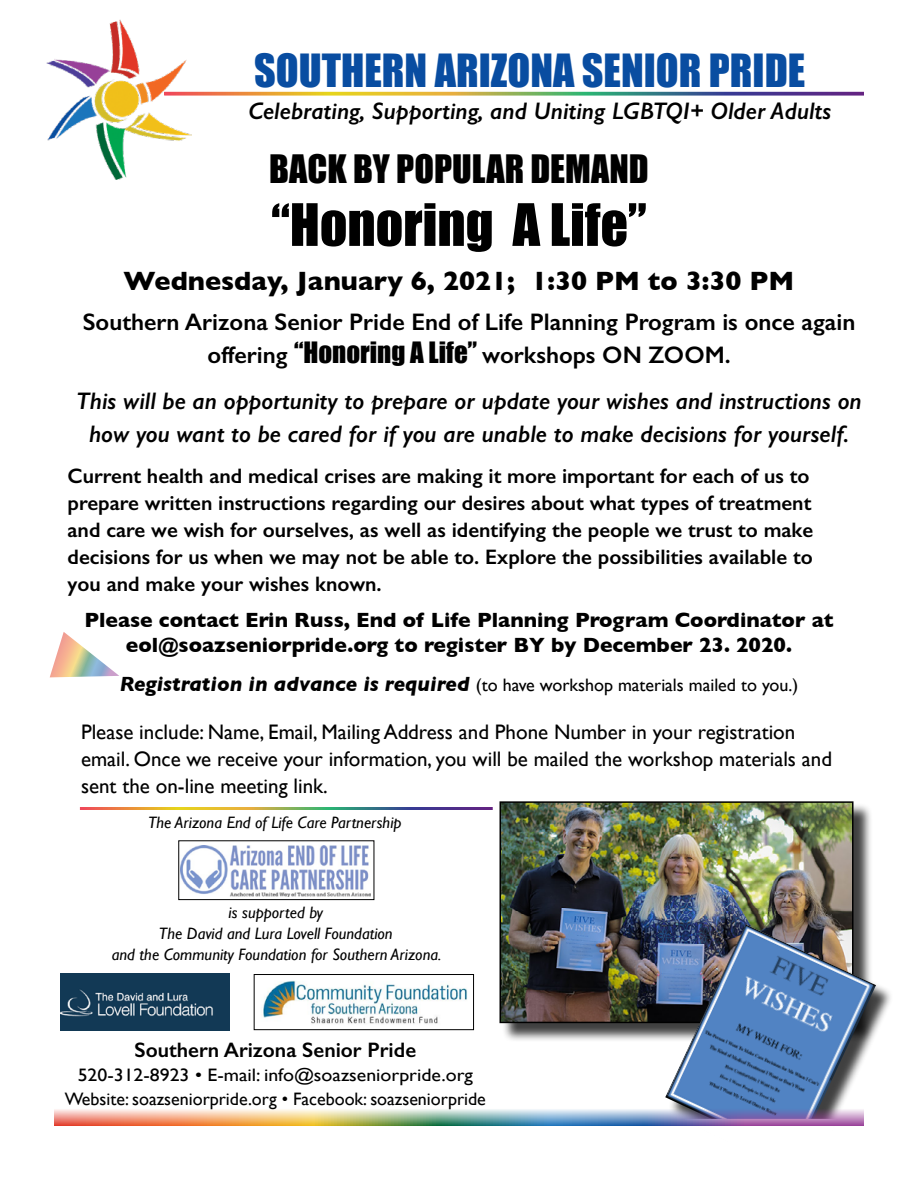
<style>
.page{position:relative;width:918px;height:1188px;background:#fff}
.page>*{position:absolute;margin:0;border:0;box-sizing:border-box;transform-origin:0 0}
.t1{font:54px "Impact";color:#000}
.t2{font:42px "Impact";color:#094da1}
.t3{font:36px "Impact";color:#000}
.t4{font:700 27px "Gill Sans";color:#000}
.t5{font:italic 600 24px/33px "Gill Sans";color:#000;text-align:center}
.t6{font:600 24px/33px "Gill Sans";color:#000;text-align:center}
.t7{font:600 21px/27px "Gill Sans";color:#000}
.t8{font:21px/27px "Gill Sans";color:#000}
.t9{font:700 21px/25.5px "Gill Sans";color:#000;text-align:center}
.t10{font:18px/24px "Gill Sans";color:#000;text-align:center;scale:1.1 1}
.t11{font:18px "Gill Sans";color:#000}
.t12{font:italic 16.5px/21px "Gill Sans";color:#000;text-align:center}
.s1{font-family:"Impact";font-weight:400;font-size:27px}
.s2{font-weight:700;font-style:italic;font-size:21px}
</style>
<div class="page">
<img style="left:46px;top:19px;width:146px;height:161px">
<div style="left:501px;top:803px;width:372px;height:239px;background:#000;opacity:.75"></div>
<img style="left:503px;top:804px;width:348px;height:216px">
<div style="left:500px;top:801px;width:354px;height:222px;border:2px solid #000"></div>
<img style="left:60px;top:974px;width:169px;height:56px">
<div style="left:669px;top:928px;width:225px;height:248px;background:#000;opacity:.75"></div>
<img style="left:665px;top:924px;width:211px;height:234px">
<svg style="left:50px;top:632px;width:69px;height:45px"></svg>
<svg style="left:683px;top:1125px;width:155px;height:51px"></svg>
<img style="left:54px;top:1108px;width:810px;height:17px">
<img style="left:181px;top:846px;width:189px;height:50px">
<div style="left:178px;top:840px;width:196px;height:60px;border:1px solid #000"></div>
<img style="left:263px;top:980px;width:205px;height:44px">
<div style="left:254px;top:974px;width:220px;height:56px;border:1px solid #000"></div>
<h2 class="t2" style="left:254px;top:38px;width:553px">SOUTHERN ARIZONA SENIOR PRIDE</h2>
<p class="t5" style="left:248px;top:95px;width:584px">Celebrating, Supporting, and Uniting LGBTQI+ Older Adults</p>
<h3 class="t3" style="left:269px;top:141px;width:381px">BACK BY POPULAR DEMAND</h3>
<h1 class="t1" style="left:271px;top:183px;width:377px">“Honoring A Life”</h1>
<p class="t4" style="left:124px;top:265px;width:672px">Wednesday, January 6, 2021; 1:30 PM to 3:30 PM</p>
<p class="t6" style="left:83px;top:305px;width:774px">Southern Arizona Senior Pride End of Life Planning Program is once again offering <span class="s1">“Honoring A Life”</span> workshops ON ZOOM.</p>
<p class="t5" style="left:77px;top:385px;width:787px">This will be an opportunity to prepare or update your wishes and instructions on how you want to be cared for if you are unable to make decisions for yourself.</p>
<p class="t7" style="left:68px;top:462px;width:747px">Current health and medical crises are making it more important for each of us to prepare written instructions regarding our desires about what types of treatment and care we wish for ourselves, as well as identifying the people we trust to make decisions for us when we may not be able to. Explore the possibilities available to you and make your wishes known.</p>
<p class="t9" style="left:84px;top:607px;width:751px">Please contact Erin Russ, End of Life Planning Program Coordinator at eol@soazseniorpride.org to register BY by December 23. 2020.</p>
<p class="t11" style="left:120px;top:675px;width:680px"><span class="s2">Registration in advance is required</span> (to have workshop materials mailed to you.)</p>
<p class="t8" style="left:81px;top:718px;width:753px">Please include: Name, Email, Mailing Address and Phone Number in your registration email. Once we receive your information, you will be mailed the workshop materials and sent the on-line meeting link.</p>
<p class="t12" style="left:148px;top:812px;width:255px">The Arizona End of Life Care Partnership</p>
<p class="t12" style="left:112px;top:902px;width:331px">is supported by<br>The David and Lura Lovell Foundation<br>and the Community Foundation for Southern Arizona.</p>
<p class="t7" style="left:134px;top:1036px;width:283px">Southern Arizona Senior Pride</p>
<p class="t10" style="left:65px;top:1063px;width:384px">520-312-8923 • E-mail: info@soazseniorpride.org<br>Website: soazseniorpride.org • Facebook: soazseniorpride</p>
</div>
